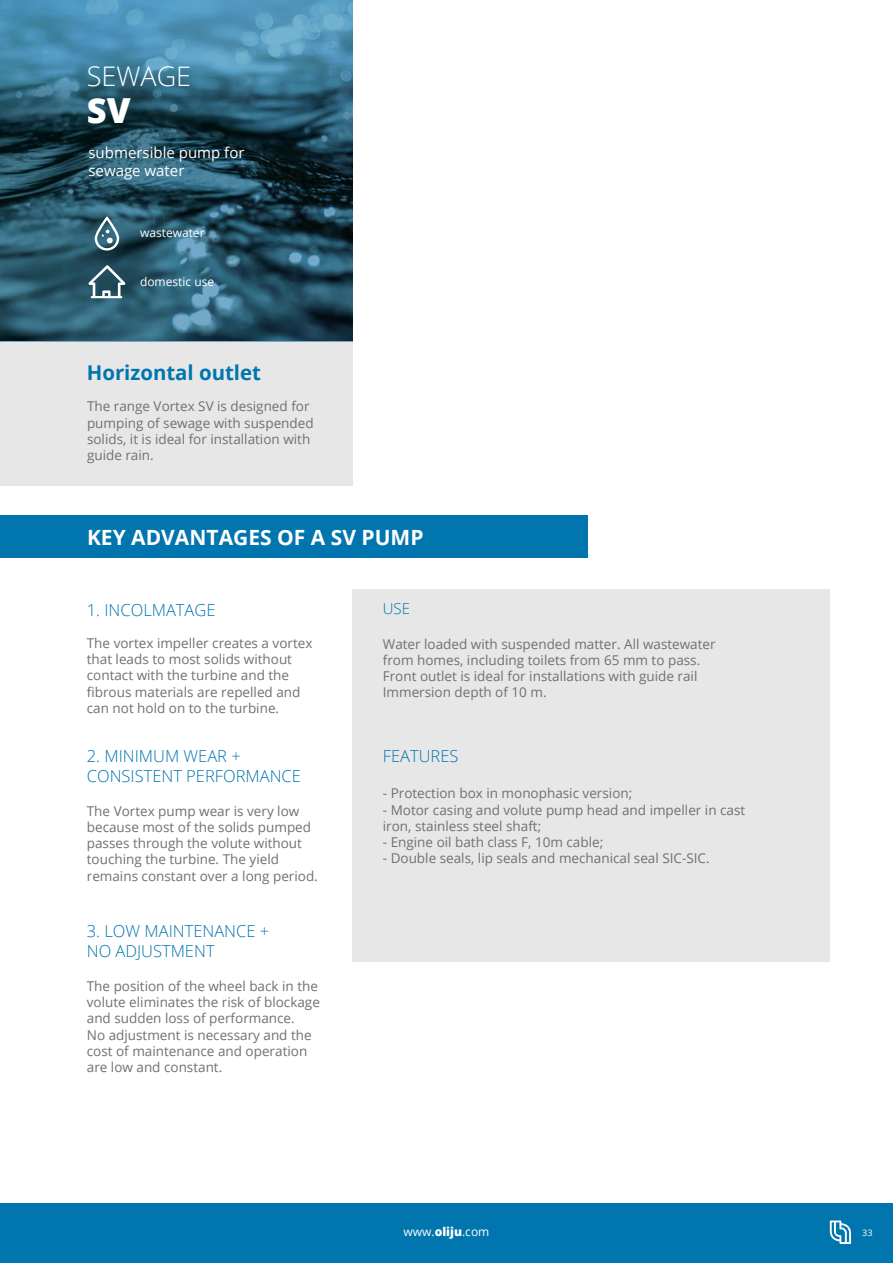
<style>
.page{position:relative;width:893px;height:1263px;background:#fff}
.page>*{position:absolute;margin:0;border:0;box-sizing:border-box;transform-origin:0 0}
.t1{font:800 34.5px "Open Sans";color:#fff}
.t2{font:300 27px "Open Sans";color:#fff}
.t3{font:700 21px "Open Sans";color:#fff}
.t4{font:700 20.4px "Open Sans";color:#0075ae}
.t5{font:300 16.5px/19.8px "Open Sans";color:#0075ae}
.t6{font:15px/18px "Open Sans";color:#fff}
.t7{font:300 15px "Open Sans";color:#0075ae}
.t8{font:13.5px/16.2px "Open Sans";color:#71706f}
.t9{font:12px "Open Sans";color:#fff}
.t10{font:9px "Open Sans";color:#fff}
.s1{font-weight:800}
</style>
<div class="page">
<div style="left:0;top:341px;width:352px;height:144px;background:#e8e7e7"></div>
<svg style="left:0;top:0;width:352px;height:341px;background:#2e5e74"></svg>
<div style="left:0;top:1203px;width:893px;height:60px;background:#0075ae"></div>
<svg style="left:830px;top:1220px;width:21px;height:24px"></svg>
<svg style="left:95px;top:216px;width:24px;height:35px"></svg>
<svg style="left:88px;top:265px;width:37px;height:33px"></svg>
<div style="left:0;top:515px;width:588px;height:42px;background:#0075ae"></div>
<div style="left:352px;top:590px;width:477px;height:372px;background:#e8e7e7"></div>
<h2 class="t2" style="left:87px;top:57px;width:106px">SEWAGE</h2>
<h1 class="t1" style="left:87px;top:84px;width:45px">SV</h1>
<p class="t6" style="left:88px;top:143px;width:158px">submersible pump for sewage water</p>
<p class="t9" style="left:140px;top:225px;width:66px">wastewater</p>
<p class="t9" style="left:140px;top:274px;width:76px">domestic use</p>
<h3 class="t4" style="left:87px;top:358px;width:176px">Horizontal outlet</h3>
<p class="t8" style="left:87px;top:398px;width:228px">The range Vortex SV is designed for pumping of sewage with suspended solids, it is ideal for installation with guide rain.</p>
<h3 class="t3" style="left:87px;top:522px;width:338px">KEY ADVANTAGES OF A SV PUMP</h3>
<p class="t5" style="left:87px;top:599px;width:130px">1. INCOLMATAGE</p>
<p class="t8" style="left:87px;top:635px;width:227px">The vortex impeller creates a vortex that leads to most solids without contact with the turbine and the fibrous materials are repelled and can not hold on to the turbine.</p>
<p class="t5" style="left:87px;top:745px;width:216px">2. MINIMUM WEAR +<br>CONSISTENT PERFORMANCE</p>
<p class="t8" style="left:87px;top:802px;width:233px">The Vortex pump wear is very low because most of the solids pumped passes through the volute without touching the turbine. The yield remains constant over a long period.</p>
<p class="t5" style="left:87px;top:920px;width:184px">3. LOW MAINTENANCE +<br>NO ADJUSTMENT</p>
<p class="t8" style="left:87px;top:977px;width:235px">The position of the wheel back in the volute eliminates the risk of blockage and sudden loss of performance.<br>No adjustment is necessary and the cost of maintenance and operation are low and constant.</p>
<p class="t7" style="left:383px;top:599px;width:29px">USE</p>
<p class="t8" style="left:383px;top:635px;width:334px">Water loaded with suspended matter. All wastewater from homes, including toilets from 65 mm to pass.<br>Front outlet is ideal for installations with guide rail Immersion depth of 10 m.</p>
<p class="t5" style="left:383px;top:746px;width:77px">FEATURES</p>
<p class="t8" style="left:383px;top:785px;width:251px">- Protection box in monophasic version;</p>
<p class="t8" style="left:383px;top:801px;width:364px">- Motor casing and volute pump head and impeller in cast iron, stainless steel shaft;</p>
<p class="t8" style="left:383px;top:834px;width:222px">- Engine oil bath class F, 10m cable;</p>
<p class="t8" style="left:383px;top:850px;width:328px">- Double seals, lip seals and mechanical seal SIC-SIC.</p>
<p class="t9" style="left:404px;top:1224px;width:87px">www.<span class="s1">oliju</span>.com</p>
<p class="t10" style="left:862px;top:1226px;width:12px">33</p>
</div>
